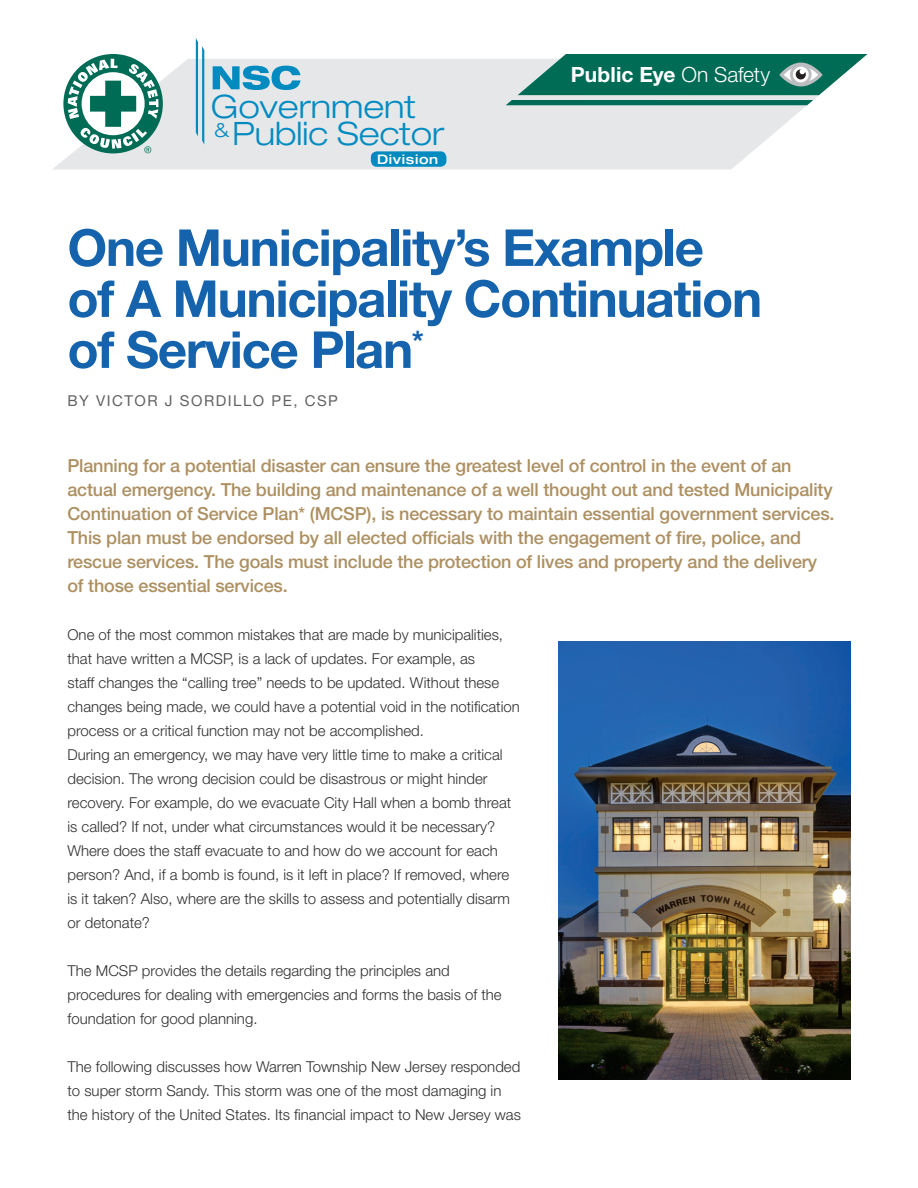
<style>
.page{position:relative;width:918px;height:1188px;background:#fff}
.page>*{position:absolute;margin:0;border:0;box-sizing:border-box;transform-origin:0 0}
.t1{font:700 51px "Helvetica Neue LT Std";letter-spacing:-.025em;color:#1463ac}
.t2{font:300 expanded 32.25px "Helvetica Neue LT Std";color:#008bc0}
.t3{font:700 21px "Helvetica Neue LT Std";letter-spacing:.005em;color:#fff}
.t4{font:500 18px/24px "Helvetica Neue LT Std";letter-spacing:-.01em;color:#ad9062}
.t5{font:300 15px/24px "Helvetica Neue LT Std";color:#312f30}
.t6{font:15px "Helvetica Neue LT Std";letter-spacing:.1em;color:#636366}
.t7{font:500 expanded 13.05px "Helvetica Neue LT Std";letter-spacing:.05em;color:#fff}
.s1{font-weight:300}
</style>
<div class="page">
<svg style="left:52px;top:59px;width:756px;height:111px;background:#e7e8ea"></svg>
<svg style="left:63px;top:54px;width:100px;height:99px"></svg>
<svg style="left:68px;top:59px;width:91px;height:94px"></svg>
<svg style="left:213px;top:66px;width:88px;height:24px;background:#59aecf"></svg>
<svg style="left:196px;top:38px;width:8px;height:107px"></svg>
<div style="left:371px;top:151px;width:75px;height:16px;background:#008bc0;border-radius:6px"></div>
<svg style="left:506px;top:54px;width:362px;height:51px;background:#428f7f"></svg>
<img style="left:559px;top:641px;width:291px;height:438px">
<p class="t2" style="left:211px;top:87px;width:207px">Government</p>
<p class="t2" style="left:214px;top:115px;width:232px"><sup>&amp;</sup>Public Sector</p>
<p class="t7" style="left:377px;top:151px;width:63px">Division</p>
<p class="t3" style="left:571px;top:62px;width:201px">Public Eye <span class="s1">On Safety</span></p>
<p class="t1" style="left:68px;top:216px;width:638px">One Municipality’s Example</p>
<p class="t1" style="left:68px;top:267px;width:696px">of A Municipality Continuation</p>
<p class="t1" style="left:68px;top:318px;width:358px">of Service Plan<sup>*</sup></p>
<p class="t6" style="left:68px;top:392px;width:272px">BY VICTOR J SORDILLO PE, CSP</p>
<p class="t4" style="left:68px;top:453px;width:769px">Planning for a potential disaster can ensure the greatest level of control in the event of an actual emergency. The building and maintenance of a well thought out and tested Municipality Continuation of Service Plan* (MCSP), is necessary to maintain essential government services.<br>This plan must be endorsed by all elected officials with the engagement of fire, police, and rescue services. The goals must include the protection of lives and property and the delivery of those essential services.</p>
<p class="t5" style="left:68px;top:622px;width:454px">One of the most common mistakes that are made by municipalities, that have written a MCSP, is a lack of updates. For example, as<br>staff changes the “calling tree” needs to be updated. Without these changes being made, we could have a potential void in the notification process or a critical function may not be accomplished.</p>
<p class="t5" style="left:68px;top:742px;width:445px">During an emergency, we may have very little time to make a critical decision. The wrong decision could be disastrous or might hinder recovery. For example, do we evacuate City Hall when a bomb threat is called? If not, under what circumstances would it be necessary?<br>Where does the staff evacuate to and how do we account for each person? And, if a bomb is found, is it left in place? If removed, where is it taken? Also, where are the skills to assess and potentially disarm or detonate?</p>
<p class="t5" style="left:68px;top:958px;width:436px">The MCSP provides the details regarding the principles and procedures for dealing with emergencies and forms the basis of the foundation for good planning.</p>
<p class="t5" style="left:68px;top:1054px;width:455px">The following discusses how Warren Township New Jersey responded to super storm Sandy. This storm was one of the most damaging in the history of the United States. Its financial impact to New Jersey was</p>
</div>
